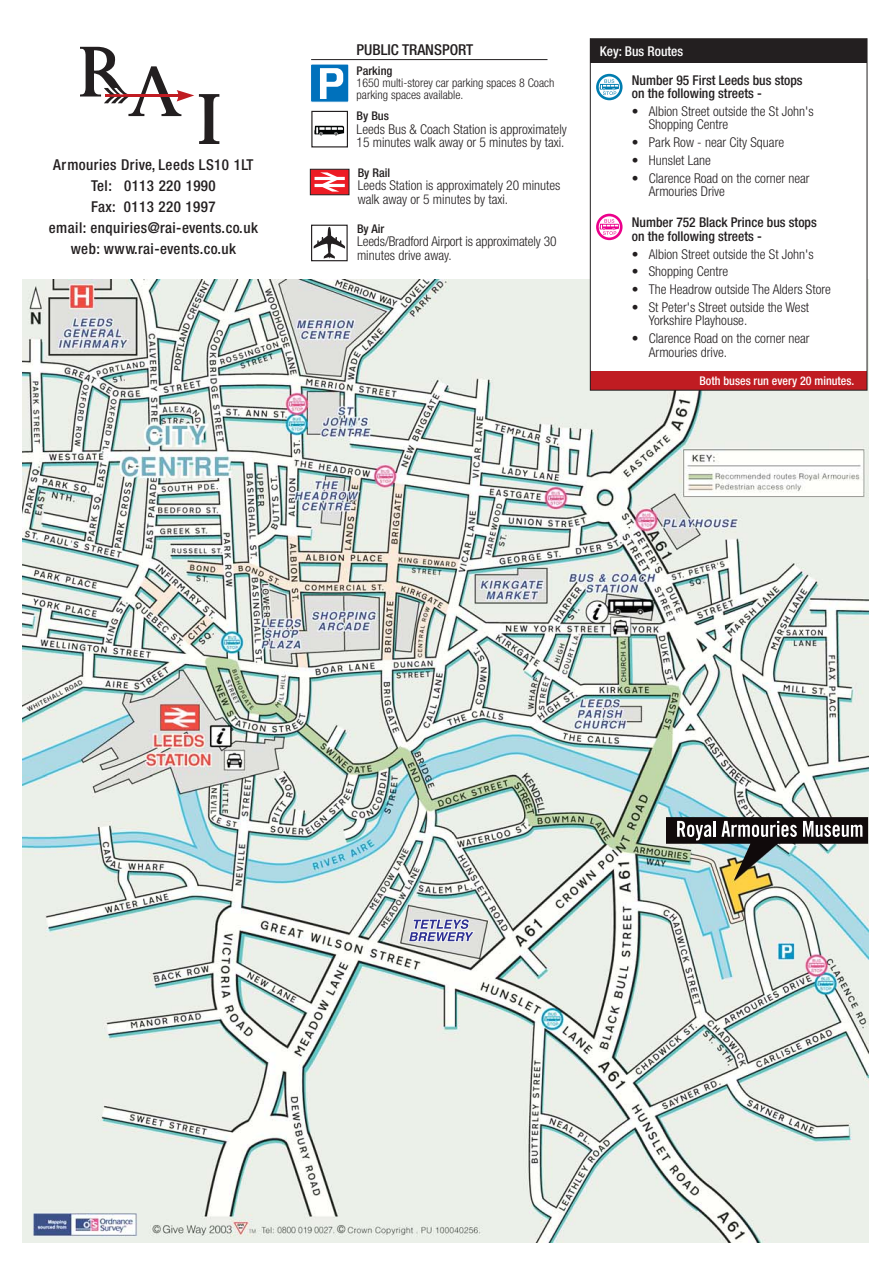
<style>
.page{position:relative;width:894px;height:1263px;background:#fff}
.page>*{position:absolute;margin:0;border:0;box-sizing:border-box;transform-origin:0 0}
.t1{font:500 condensed 15px/21.1px "Helvetica Neue";letter-spacing:.03em;color:#231f20;text-align:center}
.t2{font:500 condensed 15px "Helvetica Neue";color:#231f20}
.t3{font:300 condensed 13.5px/13.5px "Helvetica Neue";color:#231f20}
.t4{font:500 condensed 13.5px/13.5px "Helvetica Neue";color:#231f20}
.t5{font:500 condensed 13.5px "Helvetica Neue";color:#fff}
.t6{font:300 condensed 12px/12px "Helvetica Neue";color:#231f20}
.t7{font:500 condensed 12px "Helvetica Neue";color:#fff}
.t8{font:500 condensed 12px "Helvetica Neue";color:#231f20}
</style>
<div class="page">
<img style="left:22px;top:280px;width:847px;height:962px">
<div style="left:590px;top:39px;width:277px;height:351px;background:#fff"></div>
<div style="left:590px;top:39px;width:277px;height:24px;background:#231f20"></div>
<div style="left:590px;top:371px;width:277px;height:19px;background:#c01c22"></div>
<div style="left:590px;top:38px;width:277px;height:353px;border:1px solid #231f20"></div>
<svg style="left:596px;top:74px;width:27px;height:26px"></svg>
<svg style="left:599px;top:76px;width:21px;height:22px"></svg>
<svg style="left:600px;top:79px;width:19px;height:16px"></svg>
<svg style="left:596px;top:214px;width:27px;height:26px"></svg>
<svg style="left:599px;top:216px;width:21px;height:22px"></svg>
<svg style="left:600px;top:219px;width:19px;height:16px"></svg>
<div style="left:311px;top:225px;width:37px;height:36px;background:#fff;border:1px solid #231f20"></div>
<svg style="left:314px;top:227px;width:31px;height:32px"></svg>
<hr style="left:311px;top:59px;width:237px;height:1px;background:#231f20">
<div style="left:310px;top:169px;width:39px;height:26px;background:#ed1c24;border:1px solid #231f20"></div>
<svg style="left:315px;top:172px;width:30px;height:20px"></svg>
<div style="left:310px;top:64px;width:39px;height:39px;background:#0071bc;border:1px solid #fff"></div>
<svg style="left:320px;top:68px;width:23px;height:31px"></svg>
<div style="left:311px;top:111px;width:37px;height:36px;background:#fff;border:1px solid #231f20"></div>
<svg style="left:314px;top:126px;width:30px;height:9px"></svg>
<svg style="left:80px;top:47px;width:139px;height:97px"></svg>
<svg style="left:407px;top:912px;width:69px;height:44px;background:#bfc0cd"></svg>
<img style="left:666px;top:817px;width:202px;height:64px">
<p class="t1" style="left:49px;top:155px;width:211px">Armouries Drive, Leeds LS10 1LT<br>Tel: 0113 220 1990<br>Fax: 0113 220 1997<br>email: enquiries@rai-events.co.uk web: www.rai-events.co.uk</p>
<p class="t2" style="left:357px;top:44px;width:118px">PUBLIC TRANSPORT</p>
<p class="t5" style="left:600px;top:46px;width:85px">Key: Bus Routes</p>
<p class="t8" style="left:357px;top:67px;width:37px">Parking</p>
<p class="t6" style="left:357px;top:78px;width:199px">1650 multi-storey car parking spaces 8 Coach parking spaces available.</p>
<p class="t4" style="left:632px;top:74px;width:172px">Number 95 First Leeds bus stops on the following streets -</p>
<p class="t3" style="left:649px;top:105px;width:166px;text-indent:-17px">• Albion Street outside the St John's<br>Shopping Centre</p>
<p class="t3" style="left:632px;top:137px;width:154px">• Park Row - near City Square</p>
<p class="t3" style="left:632px;top:154px;width:81px">• Hunslet Lane</p>
<p class="t3" style="left:649px;top:172px;width:162px;text-indent:-17px">• Clarence Road on the corner near<br>Armouries Drive</p>
<p class="t4" style="left:632px;top:217px;width:187px">Number 752 Black Prince bus stops on the following streets -</p>
<p class="t3" style="left:632px;top:248px;width:183px">• Albion Street outside the St John's</p>
<p class="t3" style="left:632px;top:266px;width:98px">• Shopping Centre</p>
<p class="t3" style="left:632px;top:284px;width:201px">• The Headrow outside The Alders Store</p>
<p class="t3" style="left:649px;top:301px;width:162px;text-indent:-17px">• St Peter's Street outside the West<br>Yorkshire Playhouse.</p>
<p class="t3" style="left:649px;top:333px;width:162px;text-indent:-17px">• Clarence Road on the corner near<br>Armouries drive.</p>
<p class="t8" style="left:357px;top:112px;width:34px">By Bus</p>
<p class="t3" style="left:357px;top:123px;width:212px">Leeds Bus &amp; Coach Station is approximately<br>15 minutes walk away or 5 minutes by taxi.</p>
<p class="t8" style="left:358px;top:168px;width:34px">By Rail</p>
<p class="t3" style="left:358px;top:180px;width:204px">Leeds Station is approximately 20 minutes walk away or 5 minutes by taxi.</p>
<p class="t8" style="left:357px;top:224px;width:29px">By Air</p>
<p class="t3" style="left:357px;top:236px;width:201px">Leeds/Bradford Airport is approximately 30 minutes drive away.</p>
<p class="t7" style="left:699px;top:376px;width:156px">Both buses run every 20 minutes.</p>
</div>
